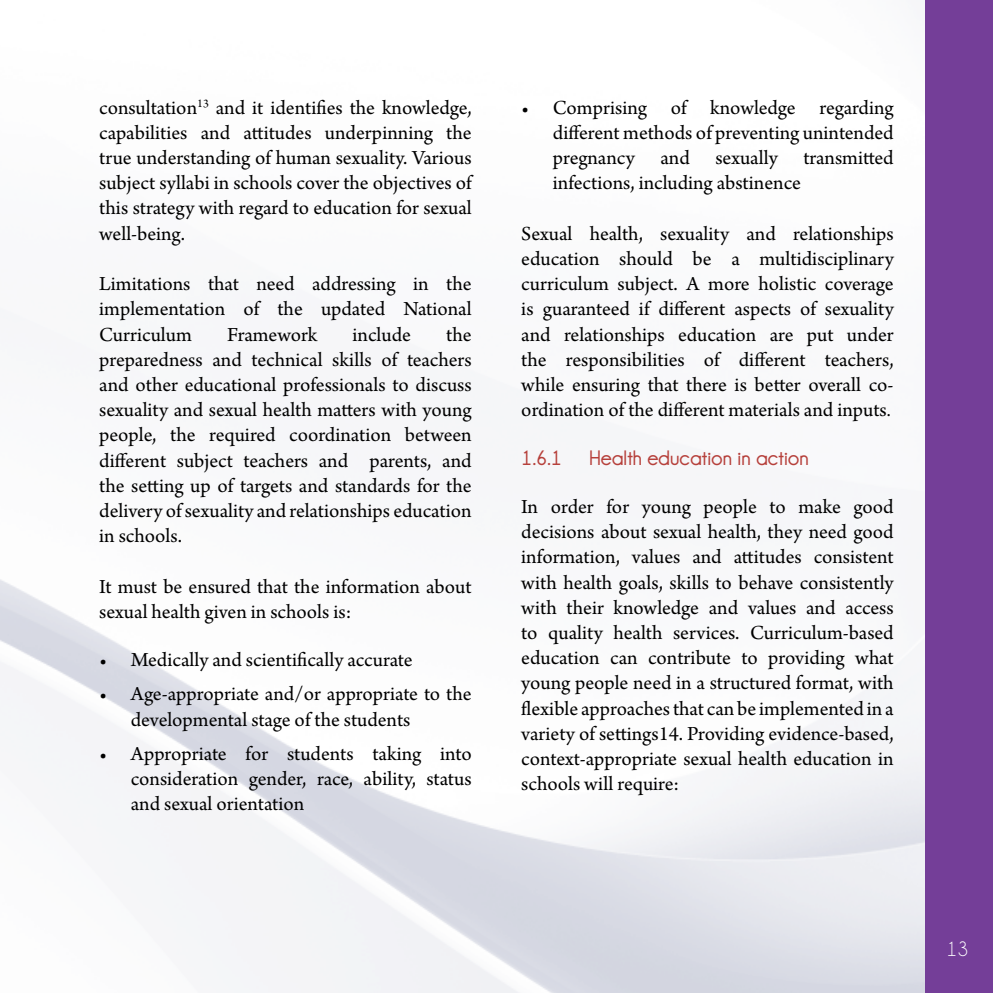
<style>
.page{position:relative;width:993px;height:993px;background:#fff}
.page>*{position:absolute;margin:0;border:0;box-sizing:border-box;transform-origin:0 0}
.t1{font:21px/25.2px "Arno Pro";color:#000;text-align:justify}
.t2{font:700 21px "Champagne&Limousines";color:#b6403b}
.t3{font:21px "Champagne&Limousines";color:#fff}
.s1{font-size:19.25px}
</style>
<div class="page">
<div style="left:924px;top:0;width:68px;height:992px;background:#743e98"></div>
<p class="t1" style="left:99px;top:96px;width:374px">consultation<sup>13</sup> and it identifies the knowledge, capabilities and attitudes underpinning the true understanding of human sexuality. Various subject syllabi in schools cover the objectives of this strategy with regard to education for sexual well-being.</p>
<p class="t1" style="left:99px;top:272px;width:374px">Limitations that need addressing in the implementation of the updated National Curriculum</p>
<p class="t1" style="left:99px;top:322px;width:374px;text-indent:347px">the preparedness and technical skills of teachers and other educational professionals to discuss sexuality and sexual health matters with young people, the required coordination between different subject teachers and parents, and the setting up of targets and standards for the delivery of sexuality and relationships education in schools.</p>
<p class="t1" style="left:99px;top:574px;width:374px">It must be ensured that the information about sexual health given in schools is:</p>
<p class="t1" style="left:99px;top:648px;width:315px">• Medically and scientifically accurate</p>
<p class="t1" style="left:131px;top:682px;width:342px;text-indent:-32px">• Age-appropriate and/or appropriate to the developmental stage of the students</p>
<p class="t1" style="left:131px;top:741px;width:342px;text-indent:-32px">• Appropriate for students taking into consideration gender, race, ability, status and sexual orientation</p>
<p class="t1" style="left:227px;top:322px;width:92px">Framework</p>
<p class="t1" style="left:352px;top:322px;width:60px">include</p>
<p class="t1" style="left:552px;top:96px;width:342px;text-indent:-32px">• Comprising of knowledge regarding different methods of preventing unintended pregnancy and sexually transmitted infections, including abstinence</p>
<p class="t1" style="left:521px;top:222px;width:374px">Sexual health, sexuality and relationships education should be a multidisciplinary curriculum subject. A more holistic coverage is guaranteed if different aspects of sexuality and relationships education are put under the responsibilities of different teachers, while ensuring that there is better overall co&shy;ordination of the different materials and inputs<span class="s1">.</span></p>
<p class="t2" style="left:521px;top:445px;width:42px">1.6.1</p>
<p class="t2" style="left:589px;top:445px;width:221px">Health education in action</p>
<p class="t1" style="left:521px;top:495px;width:374px">In order for young people to make good decisions about sexual health, they need good information, values and attitudes consistent with health goals, skills to behave consistently with their knowledge and values and access to quality health services. Curriculum-based education can contribute to providing what young people need in a structured format, with flexible approaches that can be implemented in a variety of settings14. Providing evidence-based, context-appropriate sexual health education in schools will require:</p>
<p class="t3" style="left:946px;top:936px;width:23px">13</p>
</div>
